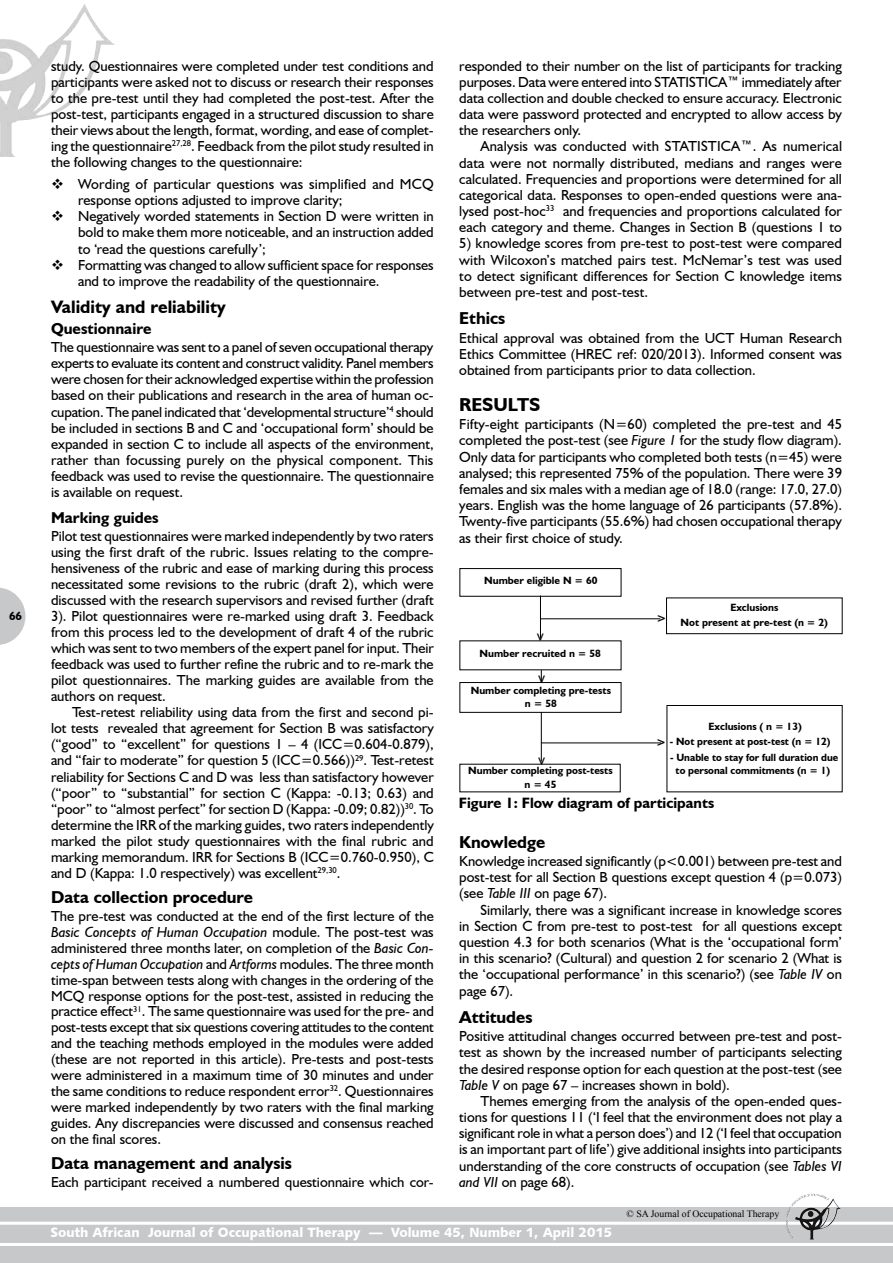
<style>
.page{position:relative;width:893px;height:1263px;background:#fff}
.page>*{position:absolute;margin:0;border:0;box-sizing:border-box;transform-origin:0 0}
.t1{font:700 18.75px "Humanist 521 BT";color:#000}
.t2{font:700 18px "Humanist 521 BT";color:#000}
.t3{font:700 17.25px "Humanist 521 BT";color:#000}
.t4{font:700 15.75px "Humanist 521 BT";color:#000}
.t5{font:700 15px "Humanist 521 BT";color:#000}
.t6{font:14.55px/16px "Humanist 521 BT";color:#000;text-align:justify}
.t7{font:13.5px "Humanist 531 BT Black A";color:#fff}
.t8{font:700 12px "Humanist 521 BT";color:#000}
.t9{font:700 10.5px/13.5px "Humanist 521 BT";color:#000;text-align:center}
.t10{font:9.75px "Times New Roman";color:#000}
.s1{font-style:italic}
</style>
<div class="page">
<img style="left:0;top:4px;width:115px;height:153px">
<svg style="left:0;top:587px;width:26px;height:58px"></svg>
<div style="left:0;top:1208px;width:893px;height:55px;background:#c7c8ca"></div>
<hr style="left:0;top:1222px;width:893px;height:3px;background:#fff">
<hr style="left:0;top:1243px;width:893px;height:3px;background:#fff">
<img style="left:806px;top:1194px;width:18px;height:4px">
<div style="left:460px;top:568px;width:161px;height:28px;border:1px solid #000"></div>
<div style="left:460px;top:682px;width:161px;height:30px;border:1px solid #000"></div>
<div style="left:666px;top:598px;width:176px;height:36px;border:1px solid #000"></div>
<div style="left:667px;top:705px;width:175px;height:87px;border:1px solid #000"></div>
<hr style="left:540px;top:618px;width:120px;height:1px;background:#000">
<hr style="left:541px;top:743px;width:120px;height:1px;background:#000">
<hr style="left:540px;top:596px;width:1px;height:42px;background:#000">
<hr style="left:541px;top:712px;width:1px;height:49px;background:#000">
<svg style="left:541px;top:670px;width:1px;height:12px"></svg>
<p class="t8" style="left:9px;top:608px;width:15px">66</p>
<p class="t6" style="left:51px;top:57px;width:384px">study. Questionnaires were completed under test conditions and participants were asked not to discuss or research their responses to the pre-test until they had completed the post-test. After the post-test, participants engaged in a structured discussion to share their views about the length, format, wording, and ease of complet&shy;ing the questionnaire<sup>27,28</sup>. Feedback from the pilot study resulted in the following changes to the questionnaire:</p>
<p class="t6" style="left:78px;top:176px;width:357px;text-align:left">Wording of particular questions was simplified and MCQ response options adjusted to improve clarity;<br>Negatively worded statements in Section D were written in bold to make them more noticeable, and an instruction added to ‘read the questions carefully’;<br>Formatting was changed to allow sufficient space for responses and to improve the readability of the questionnaire.</p>
<p class="t2" style="left:51px;top:295px;width:176px">Validity and reliability</p>
<p class="t4" style="left:51px;top:319px;width:102px">Questionnaire</p>
<p class="t6" style="left:51px;top:339px;width:384px">The questionnaire was sent to a panel of seven occupational therapy experts to evaluate its content and construct validity. Panel members were chosen for their acknowledged expertise within the profession based on their publications and research in the area of human oc&shy;cupation. The panel indicated that ‘developmental structure’<sup>4</sup> should be included in sections B and C and ‘occupational form’ should be expanded in section C to include all aspects of the environment, rather than focussing purely on the physical component. This feedback was used to revise the questionnaire. The questionnaire is available on request.</p>
<p class="t4" style="left:51px;top:507px;width:109px">Marking guides</p>
<p class="t6" style="left:51px;top:527px;width:384px">Pilot test questionnaires were marked independently by two raters using the first draft of the rubric. Issues relating to the compre&shy;hensiveness of the rubric and ease of marking during this process necessitated some revisions to the rubric (draft 2), which were discussed with the research supervisors and revised further (draft 3). Pilot questionnaires were re-marked using draft 3. Feedback from this process led to the development of draft 4 of the rubric which was sent to two members of the expert panel for input. Their feedback was used to further refine the rubric and to re-mark the pilot questionnaires. The marking guides are available from the authors on request.</p>
<p class="t6" style="left:51px;top:704px;width:384px;text-indent:21px">Test-retest reliability using data from the first and second pi&shy;lot tests revealed that agreement for Section B was satisfactory (“good” to “excellent” for questions 1 – 4 (ICC=0.604-0.879), and “fair to moderate” for question 5 (ICC=0.566))<sup>29</sup>. Test-retest reliability for Sections C and D was less than satisfactory however (“poor” to “substantial” for section C (Kappa: -0.13; 0.63) and “poor” to “almost perfect” for section D (Kappa: -0.09; 0.82))<sup>30</sup>. To determine the IRR of the marking guides, two raters independently marked the pilot study questionnaires with the final rubric and marking memorandum. IRR for Sections B (ICC=0.760-0.950), C and D (Kappa: 1.0 respectively) was excellent<sup>29,30</sup>.</p>
<p class="t3" style="left:51px;top:886px;width:204px">Data collection procedure</p>
<p class="t6" style="left:51px;top:908px;width:384px">The pre-test was conducted at the end of the first lecture of the <span class="s1">Basic Concepts of Human Occupation</span> module. The post-test was administered three months later, on completion of the <span class="s1">Basic Con&shy;cepts of Human Occupation</span> and <span class="s1">Artforms</span> modules. The three month time-span between tests along with changes in the ordering of the MCQ response options for the post-test, assisted in reducing the practice effect<sup>31</sup>. The same questionnaire was used for the pre- and post-tests except that six questions covering attitudes to the content and the teaching methods employed in the modules were added (these are not reported in this article). Pre-tests and post-tests were administered in a maximum time of 30 minutes and under the same conditions to reduce respondent error<sup>32</sup>. Questionnaires were marked independently by two raters with the final marking guides. Any discrepancies were discussed and consensus reached on the final scores.</p>
<p class="t3" style="left:51px;top:1152px;width:242px">Data management and analysis</p>
<p class="t6" style="left:51px;top:1174px;width:384px">Each participant received a numbered questionnaire which cor-</p>
<p class="t6" style="left:459px;top:57px;width:384px">responded to their number on the list of participants for tracking purposes. Data were entered into STATISTICA™ immediately after data collection and double checked to ensure accuracy. Electronic data were password protected and encrypted to allow access by the researchers only.</p>
<p class="t6" style="left:459px;top:138px;width:384px;text-indent:21px">Analysis was conducted with STATISTICA™. As numerical data were not normally distributed, medians and ranges were calculated. Frequencies and proportions were determined for all categorical data. Responses to open-ended questions were ana&shy;lysed post-hoc<sup>33</sup> and frequencies and proportions calculated for each category and theme. Changes in Section B (questions 1 to</p>
<p class="t6" style="left:459px;top:235px;width:384px">5) knowledge scores from pre-test to post-test were compared with Wilcoxon’s matched pairs test. McNemar’s test was used to detect significant differences for Section C knowledge items between pre-test and post-test.</p>
<p class="t3" style="left:459px;top:308px;width:48px">Ethics</p>
<p class="t6" style="left:459px;top:329px;width:384px">Ethical approval was obtained from the UCT Human Research Ethics Committee (HREC ref: 020/2013). Informed consent was obtained from participants prior to data collection.</p>
<p class="t1" style="left:459px;top:393px;width:83px">RESULTS</p>
<p class="t6" style="left:459px;top:416px;width:384px">Fifty-eight participants (N=60) completed the pre-test and 45 completed the post-test (see <span class="s1">Figure 1</span> for the study flow diagram).<br>Only data for participants who completed both tests (n=45) were analysed; this represented 75% of the population. There were 39 females and six males with a median age of 18.0 (range: 17.0, 27.0) years. English was the home language of 26 participants (57.8%).<br>Twenty-five participants (55.6%) had chosen occupational therapy as their first choice of study.</p>
<p class="t9" style="left:484px;top:574px;width:115px">Number eligible N = 60</p>
<p class="t8" style="left:548px;top:632px;width:11px;rotate:90deg">&gt;</p>
<p class="t8" style="left:550px;top:674px;width:11px;rotate:90deg">&gt;</p>
<p class="t9" style="left:480px;top:647px;width:123px">Number recruited n = 58</p>
<p class="t9" style="left:471px;top:683px;width:142px">Number completing pre-tests n = 58</p>
<p class="t8" style="left:656px;top:610px;width:11px">&gt;</p>
<p class="t9" style="left:681px;top:599px;width:149px;line-height:15.6px">Exclusions<br>Not present at pre-test (n = 2)</p>
<p class="t9" style="left:709px;top:719px;width:95px">Exclusions ( n = 13)</p>
<p class="t9" style="left:670px;top:734px;width:162px">- Not present at post-test (n = 12)</p>
<p class="t9" style="left:670px;top:750px;width:170px">- Unable to stay for full duration due to personal commitments (n = 1)</p>
<p class="t8" style="left:656px;top:734px;width:11px">&gt;</p>
<p class="t8" style="left:550px;top:756px;width:11px;rotate:90deg">&gt;</p>
<p class="t5" style="left:459px;top:794px;width:257px">Figure 1: Flow diagram of participants</p>
<p class="t3" style="left:459px;top:831px;width:88px">Knowledge</p>
<p class="t6" style="left:459px;top:853px;width:384px">Knowledge increased significantly (p&lt;0.001) between pre-test and post-test for all Section B questions except question 4 (p=0.073) (see <span class="s1">Table III</span> on page 67).</p>
<p class="t6" style="left:459px;top:901px;width:384px;text-indent:21px">Similarly, there was a significant increase in knowledge scores in Section C from pre-test to post-test for all questions except question 4.3 for both scenarios (What is the ‘occupational form’ in this scenario? (Cultural) and question 2 for scenario 2 (What is the ‘occupational performance’ in this scenario?) (see <span class="s1">Table IV</span> on page 67).</p>
<p class="t3" style="left:459px;top:1006px;width:75px">Attitudes</p>
<p class="t6" style="left:459px;top:1028px;width:384px">Positive attitudinal changes occurred between pre-test and post&shy;test as shown by the increased number of participants selecting the desired response option for each question at the post-test (see <span class="s1">Table V</span> on page 67 – increases shown in bold).</p>
<p class="t6" style="left:459px;top:1092px;width:384px;text-indent:21px">Themes emerging from the analysis of the open-ended ques&shy;tions for questions 11 (‘I feel that the environment does not play a significant role in what a person does’) and 12 (‘I feel that occupation is an important part of life’) give additional insights into participants understanding of the core constructs of occupation (see <span class="s1">Tables VI and VII</span> on page 68).</p>
<p class="t9" style="left:468px;top:763px;width:146px">Number completing post-tests n = 45</p>
<p class="t10" style="left:627px;top:1207px;width:154px">© SA Journal of Occupational Therapy</p>
<p class="t7" style="left:50px;top:1224px;width:563px">South African Journal of Occupational Therapy — Volume 45, Number 1, April 2015</p>
</div>
